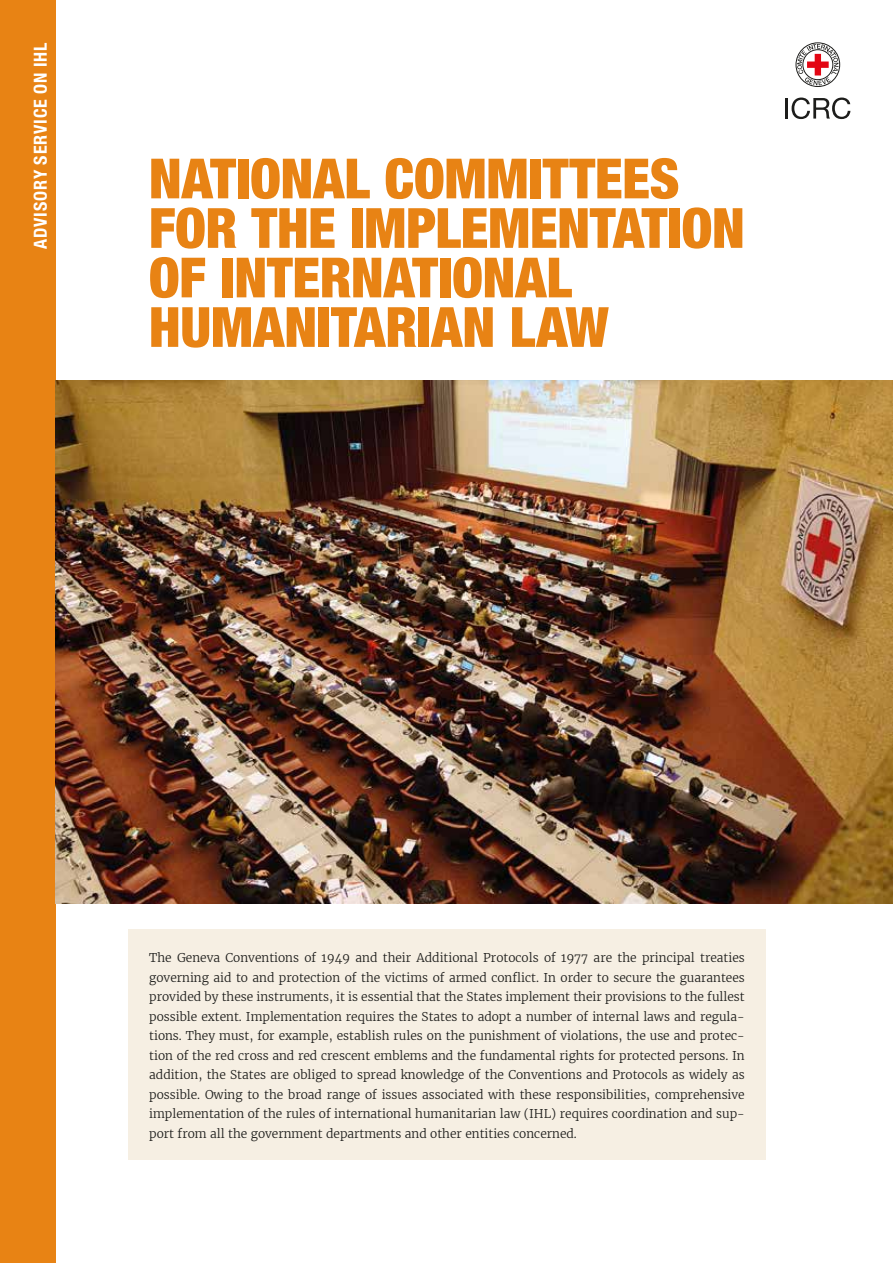
<style>
.page{position:relative;width:893px;height:1263px;background:#fff}
.page>*{position:absolute;margin:0;border:0;box-sizing:border-box;transform-origin:0 0}
.t1{font:900 condensed 55.5px/49.5px "Helvetica Neue LT Std";letter-spacing:-.005em;color:#e88314}
.t2{font:700 condensed 18px "Helvetica Neue LT Std";letter-spacing:.05em;color:#fff}
.t3{font:300 12px/19.5px "Merriweather";color:#1d1d1b;text-align:justify}
</style>
<div class="page">
<div style="left:128px;top:929px;width:637px;height:230px;background:#f6efe3"></div>
<div style="left:796px;top:43px;width:44px;height:44px;border:1px solid #1d1d1b;border-radius:50%"></div>
<svg style="left:797px;top:44px;width:41px;height:41px"></svg>
<hr style="left:785px;top:98px;width:3px;height:21px;background:#1d1d1b">
<svg style="left:792px;top:98px;width:58px;height:21px"></svg>
<div style="left:0;top:0;width:55px;height:1263px;background:#e88314"></div>
<img style="left:55px;top:381px;width:838px;height:523px">
<h2 class="t2" style="left:29px;top:249px;width:208px;rotate:-90deg">ADVISORY SERVICE ON IHL</h2>
<h1 class="t1" style="left:149px;top:153px;width:597px">NATIONAL COMMITTEES<br>FOR THE IMPLEMENTATION<br>OF INTERNATIONAL<br>HUMANITARIAN LAW</h1>
<p class="t3" style="left:149px;top:948px;width:597px">The Geneva Conventions of 1949 and their Additional Protocols of 1977 are the principal treaties governing aid to and protection of the victims of armed conflict. In order to secure the guarantees provided by these instruments, it is essential that the States implement their provisions to the fullest possible extent. Implementation requires the States to adopt a number of internal laws and regula&shy;tions. They must, for example, establish rules on the punishment of violations, the use and protec&shy;tion of the red cross and red crescent emblems and the fundamental rights for protected persons. In addition, the States are obliged to spread knowledge of the Conventions and Protocols as widely as possible. Owing to the broad range of issues associated with these responsibilities, comprehensive implementation of the rules of international humanitarian law (IHL) requires coordination and sup&shy;port from all the government departments and other entities concerned.</p>
</div>
